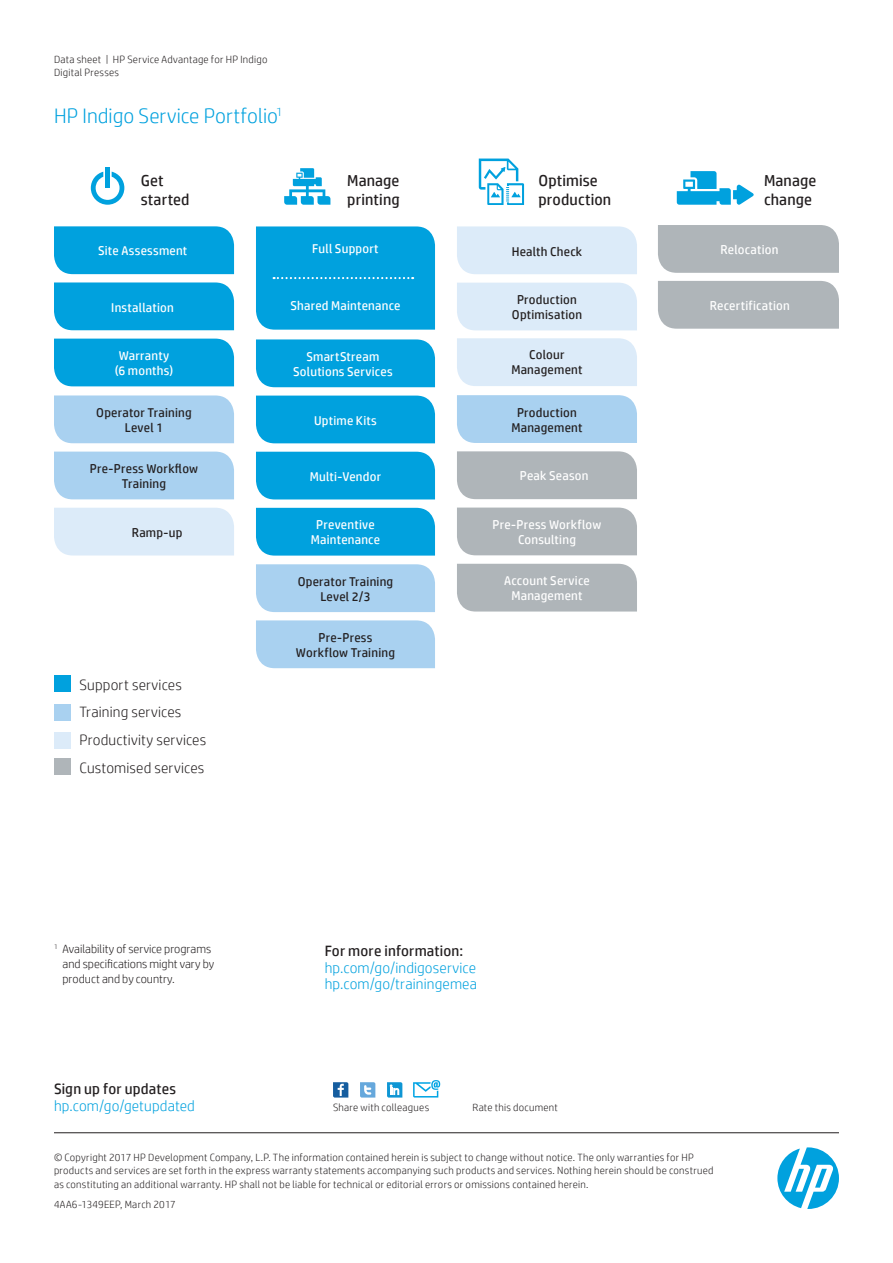
<style>
.page{position:relative;width:893px;height:1263px;background:#fff}
.page>*{position:absolute;margin:0;border:0;box-sizing:border-box;transform-origin:0 0}
.t1{font:300 21px "HP Simplified";color:#00a1de}
.t2{font:15.9px/18.6px "HP Simplified";letter-spacing:.01em;color:#231f20}
.t3{font:300 15px/27.8px "HP Simplified";letter-spacing:.01em;color:#231f20}
.t4{font:300 15px/16.5px "HP Simplified";letter-spacing:.01em;color:#00a1de}
.t5{font:15px "HP Simplified";letter-spacing:.01em;color:#231f20}
.t6{font:12.75px/14.9px "HP Simplified";letter-spacing:.015em;color:#fff;text-align:center}
.t7{font:12.75px/14.9px "HP Simplified";letter-spacing:.015em;color:#231f20;text-align:center}
.t8{font:300 12px/15px "HP Simplified";color:#231f20}
.t9{font:300 10.5px/13.5px "HP Simplified";letter-spacing:.025em;color:#231f20}
</style>
<div class="page">
<svg style="left:333px;top:1082px;width:15px;height:15px"></svg>
<svg style="left:360px;top:1082px;width:15px;height:15px"></svg>
<svg style="left:387px;top:1082px;width:15px;height:15px"></svg>
<svg style="left:413px;top:1080px;width:27px;height:17px"></svg>
<svg style="left:777px;top:1147px;width:62px;height:62px"></svg>
<hr style="left:54px;top:1132px;width:785px;height:1px;background:#231f20">
<div style="left:54px;top:704px;width:17px;height:17px;background:#a9d1f0"></div>
<div style="left:54px;top:732px;width:17px;height:17px;background:#dcebf9"></div>
<div style="left:54px;top:675px;width:17px;height:17px;background:#00a1de"></div>
<div style="left:54px;top:758px;width:17px;height:17px;background:#afb5b9"></div>
<div style="left:54px;top:226px;width:180px;height:48px;background:#00a1de"></div>
<div style="left:54px;top:508px;width:180px;height:47px;background:#dcebf9"></div>
<div style="left:54px;top:452px;width:180px;height:47px;background:#a9d1f0"></div>
<div style="left:54px;top:395px;width:180px;height:48px;background:#a9d1f0"></div>
<div style="left:54px;top:282px;width:180px;height:48px;background:#00a1de"></div>
<div style="left:54px;top:339px;width:180px;height:47px;background:#00a1de"></div>
<div style="left:105px;top:167px;width:5px;height:21px;background:#00a1de"></div>
<svg style="left:91px;top:172px;width:33px;height:33px"></svg>
<div style="left:658px;top:281px;width:181px;height:48px;background:#afb5b9"></div>
<div style="left:658px;top:225px;width:181px;height:48px;background:#afb5b9"></div>
<svg style="left:677px;top:171px;width:77px;height:34px"></svg>
<svg style="left:479px;top:159px;width:45px;height:46px"></svg>
<div style="left:457px;top:226px;width:180px;height:48px;background:#dcebf9"></div>
<div style="left:457px;top:395px;width:180px;height:48px;background:#a9d1f0"></div>
<div style="left:457px;top:508px;width:180px;height:47px;background:#afb5b9"></div>
<div style="left:457px;top:451px;width:180px;height:48px;background:#afb5b9"></div>
<div style="left:457px;top:283px;width:180px;height:47px;background:#dcebf9"></div>
<div style="left:457px;top:338px;width:180px;height:48px;background:#dcebf9"></div>
<div style="left:457px;top:564px;width:180px;height:47px;background:#afb5b9"></div>
<div style="left:256px;top:452px;width:179px;height:47px;background:#00a1de"></div>
<div style="left:256px;top:508px;width:179px;height:48px;background:#00a1de"></div>
<div style="left:256px;top:396px;width:179px;height:47px;background:#00a1de"></div>
<div style="left:256px;top:339px;width:179px;height:48px;background:#00a1de"></div>
<div style="left:256px;top:620px;width:179px;height:48px;background:#a9d1f0"></div>
<div style="left:256px;top:564px;width:179px;height:48px;background:#a9d1f0"></div>
<svg style="left:284px;top:168px;width:46px;height:37px"></svg>
<div style="left:256px;top:226px;width:179px;height:104px;background:#00a1de"></div>
<p class="t9" style="left:54px;top:52px;width:215px">Data sheet | HP Service Advantage for HP Indigo<br>Digital Presses</p>
<h1 class="t1" style="left:54px;top:102px;width:230px">HP Indigo Service Portfolio<sup>1</sup></h1>
<h2 class="t2" style="left:141px;top:171px;width:50px">Get started</h2>
<p class="t6" style="left:98px;top:243px;width:91px">Site Assessment</p>
<p class="t6" style="left:111px;top:300px;width:64px">Installation</p>
<p class="t6" style="left:115px;top:348px;width:60px">Warranty (6 months)</p>
<p class="t7" style="left:96px;top:405px;width:97px">Operator Training<br>Level 1</p>
<p class="t7" style="left:90px;top:461px;width:110px">Pre-Press Workflow<br>Training</p>
<p class="t7" style="left:132px;top:525px;width:52px">Ramp-up</p>
<h3 class="t3" style="left:79px;top:670px;width:128px">Support services<br>Training services<br>Productivity services<br>Customised services</h3>
<h2 class="t2" style="left:347px;top:171px;width:54px">Manage printing</h2>
<p class="t6" style="left:312px;top:241px;width:68px">Full Support</p>
<p class="t6" style="left:290px;top:297px;width:112px">Shared Maintenance</p>
<p class="t6" style="left:293px;top:349px;width:101px">SmartStream<br>Solutions Services</p>
<p class="t6" style="left:314px;top:413px;width:64px">Uptime Kits</p>
<p class="t6" style="left:310px;top:469px;width:73px">Multi-Vendor</p>
<p class="t6" style="left:311px;top:517px;width:71px">Preventive<br>Maintenance</p>
<p class="t7" style="left:298px;top:574px;width:97px">Operator Training<br>Level 2/3</p>
<p class="t7" style="left:296px;top:630px;width:101px">Pre-Press<br>Workflow Training</p>
<h2 class="t2" style="left:538px;top:171px;width:74px">Optimise production</h2>
<p class="t7" style="left:512px;top:243px;width:72px">Health Check</p>
<p class="t7" style="left:512px;top:292px;width:72px">Production<br>Optimisation</p>
<p class="t7" style="left:511px;top:347px;width:73px">Colour<br>Management</p>
<p class="t7" style="left:511px;top:405px;width:73px">Production<br>Management</p>
<p class="t6" style="left:520px;top:468px;width:70px">Peak Season</p>
<p class="t6" style="left:492px;top:517px;width:110px">Pre-Press Workflow<br>Consulting</p>
<p class="t6" style="left:504px;top:573px;width:87px">Account Service<br>Management</p>
<p class="t8" style="left:63px;top:941px;width:153px;text-indent:-9px"><sup>1</sup> Availability of service programs and specifications might vary by product and by country.</p>
<h3 class="t5" style="left:54px;top:1079px;width:123px">Sign up for updates</h3>
<h3 class="t4" style="left:54px;top:1097px;width:142px">hp.com/go/getupdated</h3>
<h3 class="t5" style="left:325px;top:941px;width:140px">For more information:</h3>
<h3 class="t4" style="left:325px;top:959px;width:154px">hp.com/go/indigoservice hp.com/go/trainingemea</h3>
<p class="t9" style="left:333px;top:1100px;width:98px">Share with colleagues</p>
<p class="t9" style="left:472px;top:1100px;width:87px">Rate this document</p>
<h2 class="t2" style="left:764px;top:171px;width:54px">Manage change</h2>
<p class="t6" style="left:721px;top:242px;width:59px">Relocation</p>
<p class="t6" style="left:710px;top:298px;width:81px">Recertification</p>
<p class="t9" style="left:54px;top:1150px;width:661px">© Copyright 2017 HP Development Company, L.P. The information contained herein is subject to change without notice. The only warranties for HP products and services are set forth in the express warranty statements accompanying such products and services. Nothing herein should be construed as constituting an additional warranty. HP shall not be liable for technical or editorial errors or omissions contained herein.</p>
<p class="t9" style="left:54px;top:1197px;width:123px">4AA6-1349EEP, March 2017</p>
</div>
